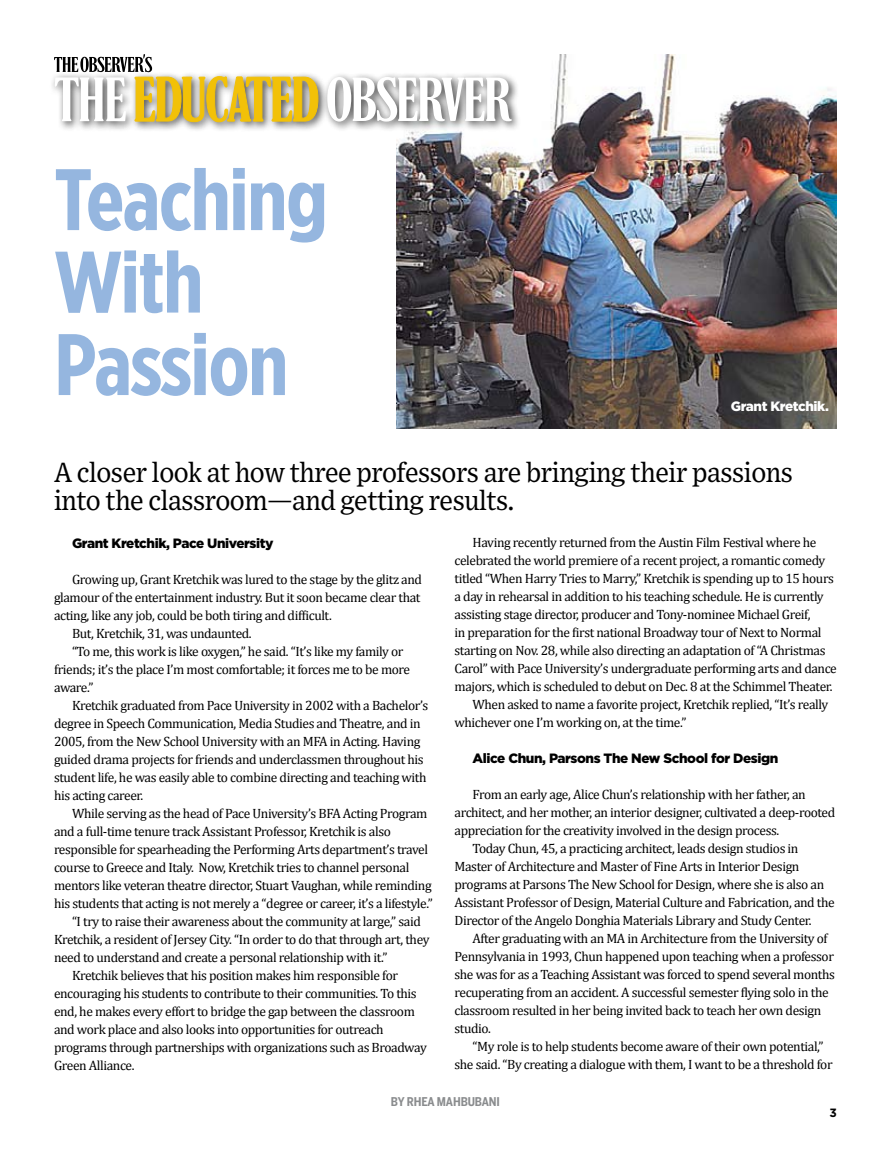
<style>
.page{position:relative;width:891px;height:1161px;background:#fff}
.page>*{position:absolute;margin:0;border:0;box-sizing:border-box;transform-origin:0 0}
.t1{font:700 87px/82.5px "Gotham X Narrow";color:#95b6df}
.t2{font:27px/28.5px "Exchange Text";letter-spacing:-.02em;color:#000}
.t3{font:13.5px "Cambria";letter-spacing:-.03em;color:#000}
.t4{font:900 13.5px "Gotham";letter-spacing:-.03em;color:#000}
.t5{font:900 13.5px "Gotham";letter-spacing:-.03em;color:#fff}
.t6{font:700 12px "Benton Sans Cond";letter-spacing:-.01em;color:#8a8c8e}
.t7{font:700 12px "Gotham";color:#000}
</style>
<div class="page">
<img style="left:397px;top:54px;width:440px;height:375px">
<div style="left:49px;top:71px;width:472px;height:61px;background:#000;opacity:.75"></div>
<svg style="left:54px;top:54px;width:265px;height:70px"></svg>
<svg style="left:327px;top:77px;width:185px;height:45px"></svg>
<h1 class="t1" style="left:54px;top:158px;width:276px">Teaching<br>With<br>Passion</h1>
<p class="t5" style="left:731px;top:397px;width:99px">Grant Kretchik.</p>
<h2 class="t2" style="left:54px;top:456px;width:741px">A closer look at how three professors are bringing their passions into the classroom—and getting results.</h2>
<p class="t4" style="left:72px;top:534px;width:203px">Grant Kretchik, Pace University</p>
<p class="t3" style="left:72px;top:571px;width:352px">Growing up, Grant Kretchik was lured to the stage by the glitz and</p>
<p class="t3" style="left:54px;top:589px;width:368px">glamour of the entertainment industry. But it soon became clear that</p>
<p class="t3" style="left:54px;top:607px;width:279px">acting, like any job, could be both tiring and difficult.</p>
<p class="t3" style="left:72px;top:625px;width:181px">But, Kretchik, 31, was undaunted.</p>
<p class="t3" style="left:72px;top:643px;width:333px">“To me, this work is like oxygen,” he said. “It’s like my family or</p>
<p class="t3" style="left:54px;top:661px;width:358px">friends; it’s the place I’m most comfortable; it forces me to be more</p>
<p class="t3" style="left:54px;top:679px;width:41px">aware.”</p>
<p class="t3" style="left:72px;top:697px;width:358px">Kretchik graduated from Pace University in 2002 with a Bachelor’s</p>
<p class="t3" style="left:54px;top:715px;width:368px">degree in Speech Communication, Media Studies and Theatre, and in</p>
<p class="t3" style="left:54px;top:733px;width:368px">2005, from the New School University with an MFA in Acting. Having</p>
<p class="t3" style="left:54px;top:751px;width:371px">guided drama projects for friends and underclassmen throughout his</p>
<p class="t3" style="left:54px;top:769px;width:374px">student life, he was easily able to combine directing and teaching with</p>
<p class="t3" style="left:54px;top:787px;width:91px">his acting career.</p>
<p class="t3" style="left:72px;top:805px;width:357px">While serving as the head of Pace University’s BFA Acting Program</p>
<p class="t3" style="left:54px;top:823px;width:338px">and a full-time tenure track Assistant Professor, Kretchik is also</p>
<p class="t3" style="left:54px;top:841px;width:376px">responsible for spearheading the Performing Arts department’s travel</p>
<p class="t3" style="left:54px;top:859px;width:357px">course to Greece and Italy. Now, Kretchik tries to channel personal</p>
<p class="t3" style="left:54px;top:877px;width:379px">mentors like veteran theatre director, Stuart Vaughan, while reminding</p>
<p class="t3" style="left:54px;top:895px;width:380px">his students that acting is not merely a “degree or career, it’s a lifestyle.”</p>
<p class="t3" style="left:72px;top:913px;width:350px">“I try to raise their awareness about the community at large,” said</p>
<p class="t3" style="left:54px;top:931px;width:377px">Kretchik, a resident of Jersey City. “In order to do that through art, they</p>
<p class="t3" style="left:54px;top:949px;width:335px">need to understand and create a personal relationship with it.”</p>
<p class="t3" style="left:72px;top:967px;width:328px">Kretchik believes that his position makes him responsible for</p>
<p class="t3" style="left:54px;top:985px;width:364px">encouraging his students to contribute to their communities. To this</p>
<p class="t3" style="left:54px;top:1003px;width:362px">end, he makes every effort to bridge the gap between the classroom</p>
<p class="t3" style="left:54px;top:1021px;width:331px">and work place and also looks into opportunities for outreach</p>
<p class="t3" style="left:54px;top:1039px;width:374px">programs through partnerships with organizations such as Broadway</p>
<p class="t3" style="left:54px;top:1057px;width:82px">Green Alliance.</p>
<p class="t3" style="left:473px;top:535px;width:345px">Having recently returned from the Austin Film Festival where he</p>
<p class="t3" style="left:455px;top:553px;width:372px">celebrated the world premiere of a recent project, a romantic comedy</p>
<p class="t3" style="left:455px;top:571px;width:381px">titled “When Harry Tries to Marry,” Kretchik is spending up to 15 hours</p>
<p class="t3" style="left:455px;top:589px;width:371px">a day in rehearsal in addition to his teaching schedule. He is currently</p>
<p class="t3" style="left:455px;top:607px;width:358px">assisting stage director, producer and Tony-nominee Michael Greif,</p>
<p class="t3" style="left:455px;top:625px;width:369px">in preparation for the first national Broadway tour of Next to Normal</p>
<p class="t3" style="left:455px;top:643px;width:373px">starting on Nov. 28, while also directing an adaptation of “A Christmas</p>
<p class="t3" style="left:455px;top:661px;width:384px">Carol” with Pace University’s undergraduate performing arts and dance</p>
<p class="t3" style="left:455px;top:679px;width:379px">majors, which is scheduled to debut on Dec. 8 at the Schimmel Theater.</p>
<p class="t3" style="left:473px;top:697px;width:357px">When asked to name a favorite project, Kretchik replied, “It’s really</p>
<p class="t3" style="left:455px;top:715px;width:233px">whichever one I’m working on, at the time.”</p>
<p class="t4" style="left:473px;top:749px;width:307px">Alice Chun, Parsons The New School for Design</p>
<p class="t3" style="left:473px;top:787px;width:335px">From an early age, Alice Chun’s relationship with her father, an</p>
<p class="t3" style="left:455px;top:805px;width:382px">architect, and her mother, an interior designer, cultivated a deep-rooted</p>
<p class="t3" style="left:455px;top:823px;width:326px">appreciation for the creativity involved in the design process.</p>
<p class="t3" style="left:473px;top:841px;width:328px">Today Chun, 45, a practicing architect, leads design studios in</p>
<p class="t3" style="left:455px;top:859px;width:347px">Master of Architecture and Master of Fine Arts in Interior Design</p>
<p class="t3" style="left:455px;top:877px;width:371px">programs at Parsons The New School for Design, where she is also an</p>
<p class="t3" style="left:455px;top:895px;width:382px">Assistant Professor of Design, Material Culture and Fabrication, and the</p>
<p class="t3" style="left:455px;top:913px;width:358px">Director of the Angelo Donghia Materials Library and Study Center.</p>
<p class="t3" style="left:473px;top:931px;width:357px">After graduating with an MA in Architecture from the University of</p>
<p class="t3" style="left:455px;top:949px;width:381px">Pennsylvania in 1993, Chun happened upon teaching when a professor</p>
<p class="t3" style="left:455px;top:967px;width:382px">she was for as a Teaching Assistant was forced to spend several months</p>
<p class="t3" style="left:455px;top:985px;width:376px">recuperating from an accident. A successful semester flying solo in the</p>
<p class="t3" style="left:455px;top:1003px;width:368px">classroom resulted in her being invited back to teach her own design</p>
<p class="t3" style="left:455px;top:1021px;width:38px">studio.</p>
<p class="t3" style="left:473px;top:1039px;width:353px">“My role is to help students become aware of their own potential,”</p>
<p class="t3" style="left:455px;top:1057px;width:380px">she said. “By creating a dialogue with them, I want to be a threshold for</p>
<p class="t6" style="left:391px;top:1095px;width:111px">BY RHEA MAHBUBANI</p>
<p class="t7" style="left:830px;top:1104px;width:9px">3</p>
</div>
